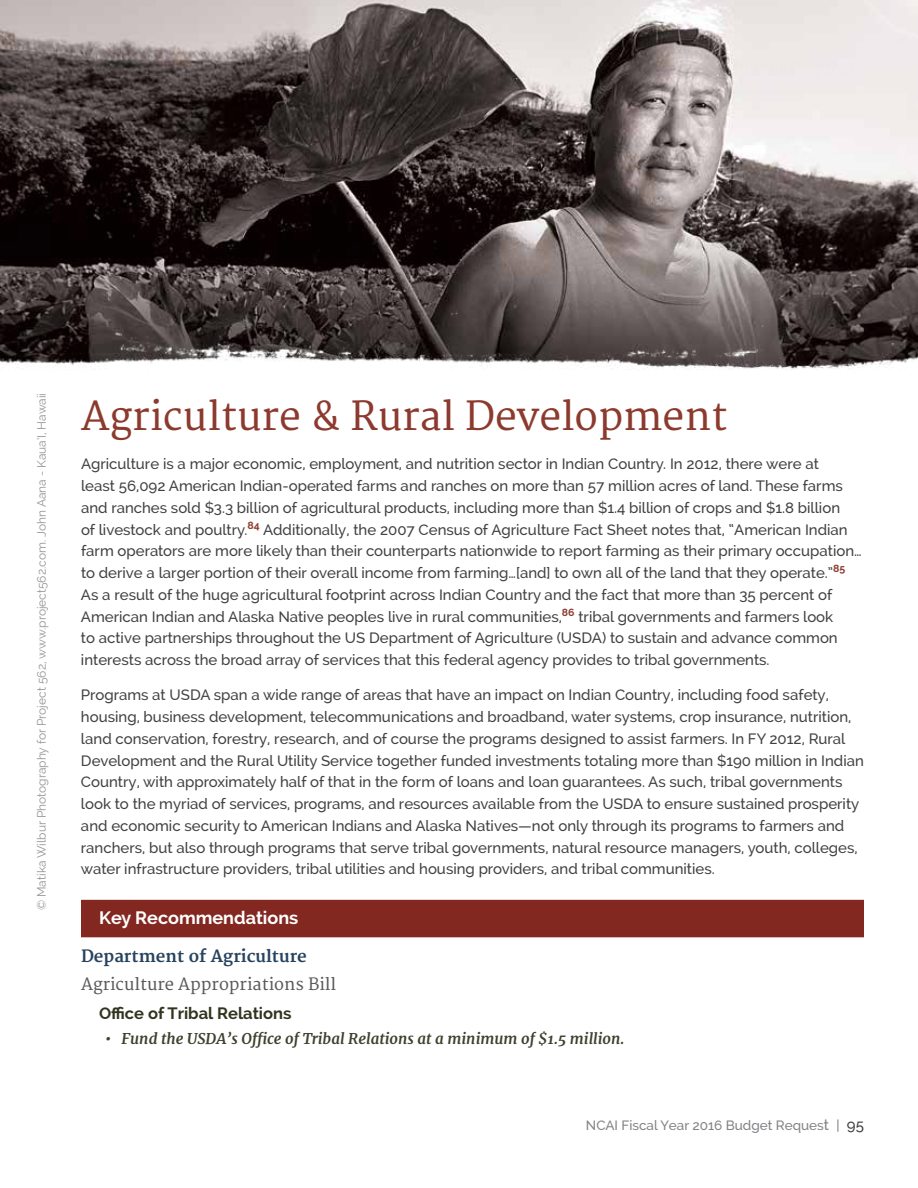
<style>
.page{position:relative;width:918px;height:1188px;background:#fff}
.page>*{position:absolute;margin:0;border:0;box-sizing:border-box;transform-origin:0 0}
.t1{font:39px "Merriweather";color:#8d3a2e}
.t2{font:700 18px "Raleway";color:#fff}
.t3{font:16.5px "Merriweather";color:#58595b}
.t4{font:700 16.5px "Merriweather";color:#28435e}
.t5{font:700 16.5px "Raleway";color:#30351f}
.t6{font:500 15px/21.8px "Raleway";color:#414042}
.t7{font:italic 700 15px "Merriweather";color:#3e412d}
.t8{font:500 13.5px "Raleway";color:#808285}
.t9{font:12px "Raleway";color:#939598}
.s1{font-size:15px}
.s2{font-size:15px;color:#414042}
</style>
<div class="page">
<img style="left:0;top:0;width:918px;height:370px">
<div style="left:81px;top:900px;width:783px;height:37px;background:#832821"></div>
<p class="t9" style="left:35px;top:910px;width:519px;rotate:-90deg">© Matika Wilbur Photography for Project 562, www.project562.com. John Aana - Kaua’I, Hawaii</p>
<h1 class="t1" style="left:81px;top:393px;width:648px">Agriculture &amp; Rural Development</h1>
<p class="t6" style="left:81px;top:453px;width:782px">Agriculture is a major economic, employment, and nutrition sector in Indian Country. In 2012, there were at<br>least 56,092 American Indian-operated farms and ranches on more than 57 million acres of land. These farms and ranches sold $3.3 billion of agricultural products, including more than $1.4 billion of crops and $1.8 billion<br>of livestock and poultry.<sup>84</sup> Additionally, the 2007 Census of Agriculture Fact Sheet notes that, “American Indian farm operators are more likely than their counterparts nationwide to report farming as their primary occupation… to derive a larger portion of their overall income from farming…[and] to own all of the land that they operate.”<sup>85<br></sup>As a result of the huge agricultural footprint across Indian Country and the fact that more than 35 percent of American Indian and Alaska Native peoples live in rural communities,<sup>86</sup> tribal governments and farmers look<br>to active partnerships throughout the US Department of Agriculture (USDA) to sustain and advance common interests across the broad array of services that this federal agency provides to tribal governments.</p>
<p class="t6" style="left:81px;top:684px;width:784px">Programs at USDA span a wide range of areas that have an impact on Indian Country, including food safety, housing, business development, telecommunications and broadband, water systems, crop insurance, nutrition, land conservation, forestry, research, and of course the programs designed to assist farmers. In FY 2012, Rural Development and the Rural Utility Service together funded investments totaling more than $190 million in Indian Country, with approximately half of that in the form of loans and loan guarantees. As such, tribal governments look to the myriad of services, programs, and resources available from the USDA to ensure sustained prosperity and economic security to American Indians and Alaska Natives—not only through its programs to farmers and ranchers, but also through programs that serve tribal governments, natural resource managers, youth, colleges, water infrastructure providers, tribal utilities and housing providers, and tribal communities.</p>
<p class="t2" style="left:99px;top:907px;width:201px">Key Recommendations</p>
<p class="t4" style="left:81px;top:946px;width:227px">Department of Agriculture</p>
<p class="t3" style="left:81px;top:975px;width:257px">Agriculture Appropriations Bill</p>
<p class="t5" style="left:99px;top:1003px;width:194px">Office of Tribal Relations</p>
<p class="t7" style="left:105px;top:1029px;width:521px">• Fund the USDA’s Office of Tribal Relations at a minimum of $1.5 million.</p>
<p class="t8" style="left:586px;top:1118px;width:280px">NCAI Fiscal Year 2016 Budget Reques<span class="s1">t</span> | <span class="s2">95</span></p>
</div>
